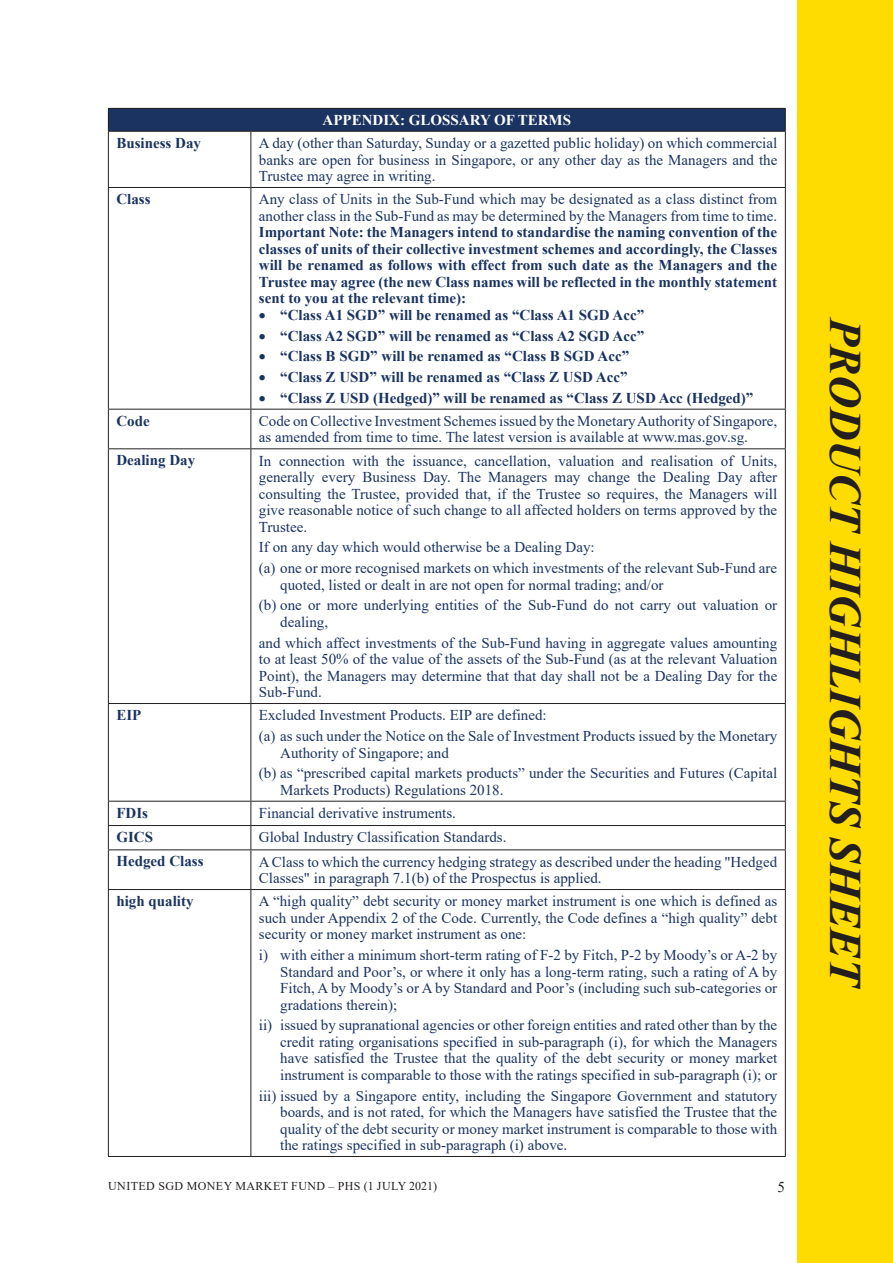
<style>
.page{position:relative;width:893px;height:1263px;background:#fff}
.page>*{position:absolute;margin:0;border:0;box-sizing:border-box;transform-origin:0 0}
.t1{font:italic 700 45px "Times New Roman";color:#231f20}
.bullet1{font:15px/16.5px "Times New Roman";color:#1a3360}
.body_left{font:15px/16.5px "Times New Roman";color:#1a3360;text-align:justify}
.body_right{font:700 15px/16.5px "Times New Roman";color:#1a3360;text-align:justify}
.bullet1-2{font:700 15px "Times New Roman";color:#1a3360}
.body_right-2{font:15px/16.5px "Times New Roman";color:#1a3360}
.black_body_bold{font:700 15px "Times New Roman";color:#fff}
.t2{font:15px "Times New Roman";color:#231f20}
.t3{font:12px "Times New Roman";letter-spacing:.035em;color:#231f20}
</style>
<div class="page">
<div style="left:798px;top:0;width:95px;height:1263px;background:#ffdc01"></div>
<div style="left:108px;top:108px;width:677px;height:23px;background:#1a3360"></div>
<hr style="left:108px;top:108px;width:143px;height:1px;background:#231f20">
<hr style="left:251px;top:108px;width:535px;height:1px;background:#231f20">
<hr style="left:108px;top:131px;width:143px;height:1px;background:#231f20">
<hr style="left:251px;top:131px;width:535px;height:1px;background:#231f20">
<hr style="left:108px;top:187px;width:143px;height:1px;background:#231f20">
<hr style="left:251px;top:187px;width:535px;height:1px;background:#231f20">
<hr style="left:108px;top:409px;width:143px;height:1px;background:#231f20">
<hr style="left:251px;top:409px;width:535px;height:1px;background:#231f20">
<hr style="left:108px;top:448px;width:143px;height:1px;background:#231f20">
<hr style="left:251px;top:448px;width:535px;height:1px;background:#231f20">
<hr style="left:108px;top:703px;width:143px;height:1px;background:#231f20">
<hr style="left:251px;top:703px;width:535px;height:1px;background:#231f20">
<hr style="left:108px;top:801px;width:143px;height:1px;background:#231f20">
<hr style="left:251px;top:801px;width:535px;height:1px;background:#231f20">
<hr style="left:108px;top:825px;width:143px;height:1px;background:#231f20">
<hr style="left:251px;top:825px;width:535px;height:1px;background:#231f20">
<hr style="left:108px;top:849px;width:143px;height:1px;background:#231f20">
<hr style="left:251px;top:849px;width:535px;height:1px;background:#231f20">
<hr style="left:108px;top:889px;width:143px;height:1px;background:#231f20">
<hr style="left:251px;top:889px;width:535px;height:1px;background:#231f20">
<hr style="left:108px;top:1156px;width:143px;height:1px;background:#231f20">
<hr style="left:251px;top:1156px;width:535px;height:1px;background:#231f20">
<svg style="left:108px;top:109px;width:1px;height:22px"></svg>
<hr style="left:108px;top:132px;width:1px;height:55px;background:#231f20">
<hr style="left:108px;top:188px;width:1px;height:221px;background:#231f20">
<hr style="left:108px;top:409px;width:1px;height:39px;background:#231f20">
<hr style="left:108px;top:449px;width:1px;height:254px;background:#231f20">
<hr style="left:108px;top:704px;width:1px;height:97px;background:#231f20">
<svg style="left:108px;top:801px;width:1px;height:48px"></svg>
<hr style="left:108px;top:850px;width:1px;height:39px;background:#231f20">
<hr style="left:108px;top:890px;width:1px;height:266px;background:#231f20">
<svg style="left:785px;top:109px;width:1px;height:22px"></svg>
<hr style="left:250px;top:132px;width:1px;height:55px;background:#231f20">
<hr style="left:785px;top:132px;width:1px;height:55px;background:#231f20">
<hr style="left:250px;top:188px;width:1px;height:221px;background:#231f20">
<hr style="left:785px;top:188px;width:1px;height:221px;background:#231f20">
<hr style="left:250px;top:409px;width:1px;height:39px;background:#231f20">
<hr style="left:785px;top:409px;width:1px;height:39px;background:#231f20">
<hr style="left:250px;top:449px;width:1px;height:254px;background:#231f20">
<hr style="left:785px;top:449px;width:1px;height:254px;background:#231f20">
<hr style="left:250px;top:704px;width:1px;height:97px;background:#231f20">
<hr style="left:785px;top:704px;width:1px;height:97px;background:#231f20">
<svg style="left:250px;top:801px;width:1px;height:48px"></svg>
<svg style="left:785px;top:801px;width:1px;height:48px"></svg>
<hr style="left:250px;top:850px;width:1px;height:39px;background:#231f20">
<hr style="left:785px;top:850px;width:1px;height:39px;background:#231f20">
<hr style="left:250px;top:890px;width:1px;height:266px;background:#231f20">
<hr style="left:785px;top:890px;width:1px;height:266px;background:#231f20">
<p class="black_body_bold" style="left:323px;top:109px;width:250px">APPENDIX: GLOSSARY OF TERMS</p>
<p class="body_right" style="left:116px;top:134px;width:86px">Business Day</p>
<p class="body_left" style="left:259px;top:134px;width:520px">A day (other than Saturday, Sunday or a gazetted public holiday) on which commercial banks are open for business in Singapore, or any other day as the Managers and the Trustee may agree in writing.</p>
<p class="body_right" style="left:116px;top:190px;width:36px">Class</p>
<p class="body_right-2" style="left:259px;top:190px;width:520px">Any class of Units in the Sub-Fund which may be designated as a class distinct from another class in the Sub-Fund as may be determined by the Managers from time to time.</p>
<p class="body_right" style="left:259px;top:224px;width:520px">Important Note: the Managers intend to standardise the naming convention of the classes of units of their collective investment schemes and accordingly, the Classes will be renamed as follows with effect from such date as the Managers and the Trustee may agree (the new Class names will be reflected in the monthly statement sent to you at the relevant time):</p>
<p class="bullet1-2" style="left:259px;top:304px;width:387px">• “Class A1 SGD” will be renamed as “Class A1 SGD Acc”</p>
<p class="bullet1-2" style="left:259px;top:325px;width:387px">• “Class A2 SGD” will be renamed as “Class A2 SGD Acc”</p>
<p class="bullet1-2" style="left:259px;top:345px;width:372px">• “Class B SGD” will be renamed as “Class B SGD Acc”</p>
<p class="bullet1-2" style="left:259px;top:366px;width:370px">• “Class Z USD” will be renamed as “Class Z USD Acc”</p>
<p class="bullet1-2" style="left:259px;top:387px;width:496px">• “Class Z USD (Hedged)” will be renamed as “Class Z USD Acc (Hedged)”</p>
<p class="body_right" style="left:116px;top:412px;width:35px">Code</p>
<p class="body_left" style="left:259px;top:412px;width:520px">Code on Collective Investment Schemes issued by the MonetaryAuthority of Singapore, as amended from time to time. The latest version is available at www.mas.gov.sg.</p>
<p class="body_right" style="left:116px;top:452px;width:80px">Dealing Day</p>
<p class="body_left" style="left:259px;top:452px;width:520px">In connection with the issuance, cancellation, valuation and realisation of Units, generally every Business Day. The Managers may change the Dealing Day after consulting the Trustee, provided that, if the Trustee so requires, the Managers will give reasonable notice of such change to all affected holders on terms approved by the Trustee.</p>
<p class="body_left" style="left:259px;top:539px;width:337px">If on any day which would otherwise be a Dealing Day:</p>
<p class="bullet1" style="left:280px;top:559px;width:499px;text-indent:-21px">(a) one or more recognised markets on which investments of the relevant Sub-Fund are quoted, listed or dealt in are not open for normal trading; and/or</p>
<p class="bullet1" style="left:280px;top:597px;width:499px;text-indent:-21px">(b) one or more underlying entities of the Sub-Fund do not carry out valuation or dealing,</p>
<p class="body_left" style="left:259px;top:634px;width:520px">and which affect investments of the Sub-Fund having in aggregate values amounting to at least 50% of the value of the assets of the Sub-Fund (as at the relevant Valuation Point), the Managers may determine that that day shall not be a Dealing Day for the Sub-Fund.</p>
<p class="body_right" style="left:116px;top:706px;width:27px">EIP</p>
<p class="body_left" style="left:259px;top:706px;width:289px">Excluded Investment Products. EIP are defined:</p>
<p class="bullet1" style="left:280px;top:727px;width:498px;text-indent:-21px">(a) as such under the Notice on the Sale of Investment Products issued by the Monetary<br>Authority of Singapore; and</p>
<p class="bullet1" style="left:280px;top:764px;width:499px;text-indent:-21px">(b) as “prescribed capital markets products” under the Securities and Futures (Capital<br>Markets Products) Regulations 2018.</p>
<p class="body_right" style="left:116px;top:804px;width:33px">FDIs</p>
<p class="body_left" style="left:259px;top:804px;width:199px">Financial derivative instruments.</p>
<p class="body_right" style="left:116px;top:828px;width:38px">GICS</p>
<p class="body_right-2" style="left:259px;top:828px;width:249px">Global Industry Classification Standards.</p>
<p class="body_right" style="left:116px;top:853px;width:89px">Hedged Class</p>
<p class="body_left" style="left:259px;top:853px;width:520px">AClass to which the currency hedging strategy as described under the heading "Hedged<br>Classes" in paragraph 7.1(b) of the Prospectus is applied.</p>
<p class="body_right" style="left:116px;top:892px;width:79px">high quality</p>
<p class="bullet1" style="left:259px;top:892px;width:520px;text-align:justify">A “high quality” debt security or money market instrument is one which is defined as such under Appendix 2 of the Code. Currently, the Code defines a “high quality” debt security or money market instrument as one:</p>
<p class="bullet1" style="left:280px;top:946px;width:499px;text-align:justify;text-indent:-21px">i) with either a minimum short-term rating of F-2 by Fitch, P-2 by Moody’s or A-2 by Standard and Poor’s, or where it only has a long-term rating, such a rating of A by Fitch, A by Moody’s or A by Standard and Poor’s (including such sub-categories or gradations therein);</p>
<p class="bullet1" style="left:280px;top:1016px;width:499px;text-align:justify;text-indent:-21px">ii) issued by supranational agencies or other foreign entities and rated other than by the credit rating organisations specified in sub-paragraph (i), for which the Managers have satisfied the Trustee that the quality of the debt security or money market instrument is comparable to those with the ratings specified in sub-paragraph (i); or</p>
<p class="bullet1" style="left:280px;top:1087px;width:499px;text-align:justify;text-indent:-21px">iii) issued by a Singapore entity, including the Singapore Government and statutory boards, and is not rated, for which the Managers have satisfied the Trustee that the quality of the debt security or money market instrument is comparable to those with the ratings specified in sub-paragraph (i) above.</p>
<p class="t3" style="left:108px;top:1178px;width:330px">UNITED SGD MONEY MARKET FUND – PHS (1 JULY 2021)</p>
<p class="t2" style="left:777px;top:1177px;width:9px">5</p>
<h1 class="t1" style="left:876px;top:318px;width:673px;rotate:90deg">PRODUCT HIGHLIGHTS SHEET</h1>
</div>
